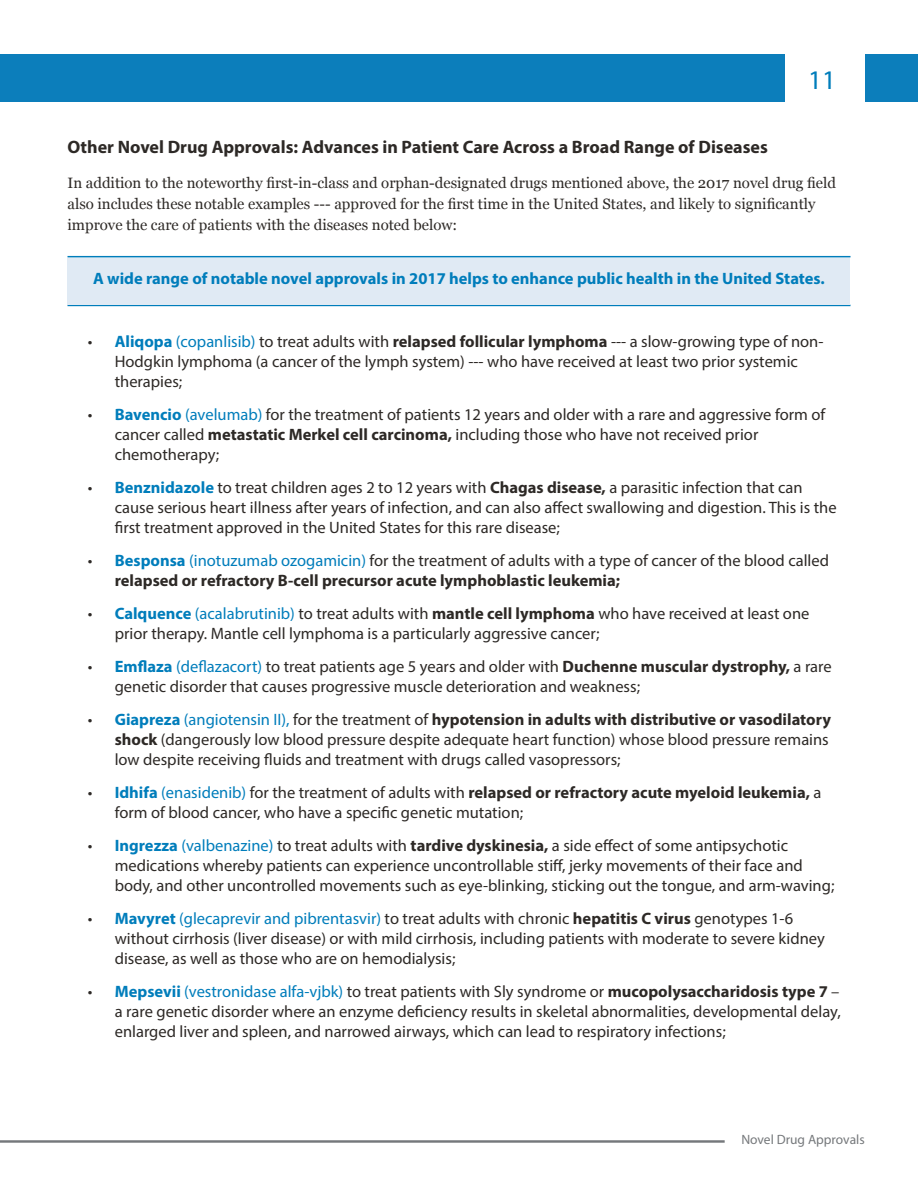
<style>
.page{position:relative;width:918px;height:1188px;background:#fff}
.page>*{position:absolute;margin:0;border:0;box-sizing:border-box;transform-origin:0 0}
.t1{font:27px "Myriad Pro";color:#007dbb}
.t2{font:700 18px "Myriad Pro";color:#2d2926}
.t3{font:16.5px/19.8px "Myriad Pro";color:#2d2926}
.t4{font:700 16.5px/19.8px "Myriad Pro";color:#2d2926}
.t5{font:700 16.5px "Myriad Pro";color:#007dbb}
.t6{font:15px/21px "Georgia";color:#2d2926}
.t7{font:13.5px "Myriad Pro";color:#75787b}
.s1{font-weight:700;color:#007dbb}
.s2{color:#007dbb}
.s3{font-weight:700}
.s4{font-weight:400}
.s5{font-weight:400;color:#007dbb}
</style>
<div class="page">
<div style="left:865px;top:54px;width:53px;height:48px;background:#0c7ebb"></div>
<div style="left:0;top:54px;width:784px;height:48px;background:#0c7ebb"></div>
<hr style="left:0;top:1140px;width:725px;height:3px;background:#75787b">
<hr style="left:68px;top:305px;width:782px;height:1px;background:#007dbb">
<hr style="left:68px;top:256px;width:782px;height:1px;background:#007dbb">
<div style="left:68px;top:259px;width:782px;height:46px;background:#e0eaf4"></div>
<h1 class="t1" style="left:808px;top:63px;width:29px">11</h1>
<h4 class="t2" style="left:68px;top:136px;width:702px">Other Novel Drug Approvals: Advances in Patient Care Across a Broad Range of Diseases</h4>
<p class="t6" style="left:68px;top:172px;width:770px">In addition to the noteworthy first-in-class and orphan-designated drugs mentioned above, the 2017 novel drug field also includes these notable examples --- approved for the first time in the United States, and likely to significantly improve the care of patients with the diseases noted below:</p>
<p class="t5" style="left:93px;top:268px;width:733px">A wide range of notable novel approvals in 2017 helps to enhance public health in the United States.</p>
<p class="t3" style="left:115px;top:331px;width:710px;text-indent:-27px">• <span class="s1">Aliqopa</span> <span class="s2">(copanlisib)</span> to treat adults with <span class="s3">relapsed follicular lymphoma</span> --- a slow-growing type of non-<br>Hodgkin lymphoma (a cancer of the lymph system) --- who have received at least two prior systemic therapies;</p>
<p class="t3" style="left:115px;top:404px;width:712px;text-indent:-27px">• <span class="s1">Bavencio</span> <span class="s2">(avelumab)</span> for the treatment of patients 12 years and older with a rare and aggressive form of cancer called <span class="s3">metastatic Merkel cell carcinoma,</span> including those who have not received prior chemotherapy;</p>
<p class="t3" style="left:115px;top:477px;width:723px;text-indent:-27px">• <span class="s1">Benznidazole</span> to treat children ages 2 to 12 years with <span class="s3">Chagas disease,</span> a parasitic infection that can cause serious heart illness after years of infection, and can also affect swallowing and digestion. This is the first treatment approved in the United States for this rare disease;</p>
<p class="t4" style="left:115px;top:550px;width:716px;text-indent:-27px"><span class="s4">•</span> <span class="s2">Besponsa</span> <span class="s5">(inotuzumab ozogamicin)</span> <span class="s4">for the treatment of adults with a type of cancer of the blood called </span>relapsed or refractory B-cell precursor acute lymphoblastic leukemia;</p>
<p class="t3" style="left:115px;top:603px;width:696px;text-indent:-27px">• <span class="s1">Calquence</span> <span class="s2">(acalabrutinib)</span> to treat adults with <span class="s3">mantle cell lymphoma</span> who have received at least one prior therapy. Mantle cell lymphoma is a particularly aggressive cancer;</p>
<p class="t3" style="left:115px;top:656px;width:719px;text-indent:-27px">• <span class="s1">Emflaza</span> <span class="s2">(deflazacort)</span> to treat patients age 5 years and older with <span class="s3">Duchenne muscular dystrophy,</span> a rare genetic disorder that causes progressive muscle deterioration and weakness;</p>
<p class="t3" style="left:115px;top:709px;width:718px;text-indent:-27px">• <span class="s1">Giapreza</span> <span class="s2">(angiotensin II),</span> for the treatment of <span class="s3">hypotension in adults with distributive or vasodilatory shock</span> (dangerously low blood pressure despite adequate heart function) whose blood pressure remains low despite receiving fluids and treatment with drugs called vasopressors;</p>
<p class="t3" style="left:115px;top:782px;width:708px;text-indent:-27px">• <span class="s1">Idhifa</span> <span class="s2">(enasidenib)</span> for the treatment of adults with <span class="s3">relapsed or refractory acute myeloid leukemia,</span> a form of blood cancer, who have a specific genetic mutation;</p>
<p class="t3" style="left:115px;top:835px;width:721px;text-indent:-27px">• <span class="s1">Ingrezza</span> <span class="s2">(valbenazine)</span> to treat adults with <span class="s3">tardive dyskinesia,</span> a side effect of some antipsychotic medications whereby patients can experience uncontrollable stiff, jerky movements of their face and body, and other uncontrolled movements such as eye-blinking, sticking out the tongue, and arm-waving;</p>
<p class="t3" style="left:115px;top:908px;width:712px;text-indent:-27px">• <span class="s1">Mavyret</span> <span class="s2">(glecaprevir and pibrentasvir)</span> to treat adults with chronic <span class="s3">hepatitis C virus</span> genotypes 1-6 without cirrhosis (liver disease) or with mild cirrhosis, including patients with moderate to severe kidney disease, as well as those who are on hemodialysis;</p>
<p class="t3" style="left:115px;top:981px;width:728px;text-align:justify;text-indent:-27px">• <span class="s1">Mepsevii</span> <span class="s2">(vestronidase alfa-vjbk)</span> to treat patients with Sly syndrome or <span class="s3">mucopolysaccharidosis type 7</span> – a rare genetic disorder where an enzyme deficiency results in skeletal abnormalities, developmental delay, enlarged liver and spleen, and narrowed airways, which can lead to respiratory infections;</p>
<p class="t7" style="left:741px;top:1131px;width:125px">Novel Drug Approvals</p>
</div>
